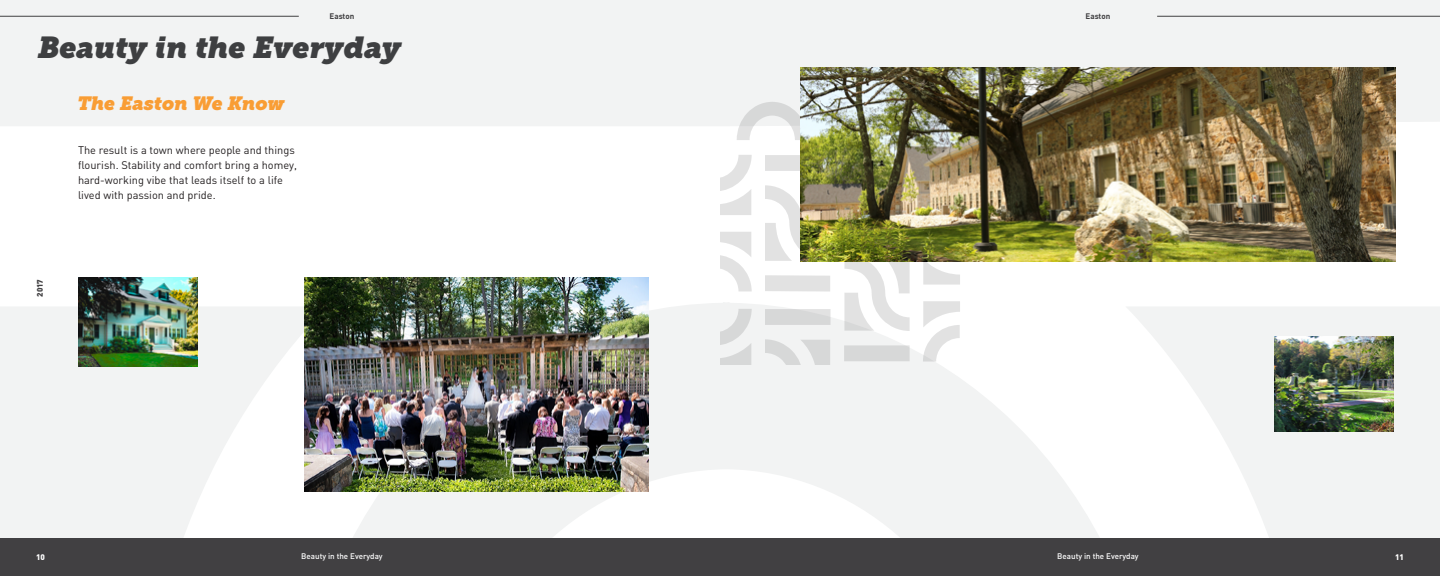
<style>
.page{position:relative;width:1440px;height:576px;background:#fff}
.page>*{position:absolute;margin:0;border:0;box-sizing:border-box;transform-origin:0 0}
.t1{font:italic 30px "Museo Slab 1000";color:#3e3f41}
.t2{font:italic 19px "Museo Slab 1000";color:#f99d34}
.t3{font:11px/15.2px "DIN";color:#231f20}
.t4{font:500 8px "DIN";color:#fff}
.t5{font:700 8px "DIN";color:#414042}
.t6{font:900 8px "DIN";color:#414042}
.t7{font:900 8px "DIN";color:#fff}
</style>
<div class="page">
<svg style="left:304px;top:302px;width:795px;height:236px;fill:#f2f3f3"></svg>
<div style="left:0;top:0;width:1440px;height:126px;background:#f2f3f3"></div>
<svg style="left:1127px;top:307px;width:313px;height:231px;fill:#f2f3f3"></svg>
<svg style="left:0;top:306px;width:327px;height:232px;fill:#f2f3f3"></svg>
<svg style="left:844px;top:345px;width:66px;height:16px"></svg>
<svg style="left:923px;top:262px;width:37px;height:23px"></svg>
<svg style="left:844px;top:262px;width:66px;height:69px"></svg>
<svg style="left:923px;top:301px;width:37px;height:61px"></svg>
<svg style="left:765px;top:155px;width:36px;height:16px"></svg>
<svg style="left:765px;top:309px;width:66px;height:16px"></svg>
<svg style="left:765px;top:275px;width:65px;height:17px"></svg>
<svg style="left:720px;top:232px;width:32px;height:59px"></svg>
<svg style="left:765px;top:185px;width:36px;height:76px"></svg>
<svg style="left:720px;top:155px;width:32px;height:60px"></svg>
<svg style="left:765px;top:339px;width:65px;height:26px"></svg>
<svg style="left:720px;top:309px;width:32px;height:56px"></svg>
<svg style="left:737px;top:102px;width:64px;height:38px"></svg>
<img style="left:305px;top:278px;width:344px;height:213px">
<img style="left:801px;top:68px;width:594px;height:194px">
<img style="left:78px;top:278px;width:120px;height:88px">
<img style="left:1274px;top:336px;width:120px;height:95px">
<div style="left:0;top:538px;width:1440px;height:38px;background:#414042"></div>
<hr style="left:1157px;top:16px;width:283px;height:1px;background:#414042">
<hr style="left:0;top:16px;width:299px;height:1px;background:#414042">
<p class="t5" style="left:330px;top:11px;width:26px">Easton</p>
<p class="t5" style="left:1086px;top:11px;width:26px">Easton</p>
<h1 class="t1" style="left:36px;top:30px;width:365px">Beauty in the Everyday</h1>
<h2 class="t2" style="left:76px;top:93px;width:209px">The Easton We Know</h2>
<p class="t6" style="left:34px;top:297px;width:19px;rotate:-90deg">2017</p>
<p class="t3" style="left:78px;top:142px;width:220px">The result is a town where people and things flourish. Stability and comfort bring a homey, hard-working vibe that leads itself to a life lived with passion and pride.</p>
<p class="t7" style="left:36px;top:551px;width:10px">10</p>
<p class="t4" style="left:301px;top:551px;width:83px">Beauty in the Everyday</p>
<p class="t4" style="left:1057px;top:551px;width:83px">Beauty in the Everyday</p>
<p class="t7" style="left:1395px;top:551px;width:10px">11</p>
</div>
